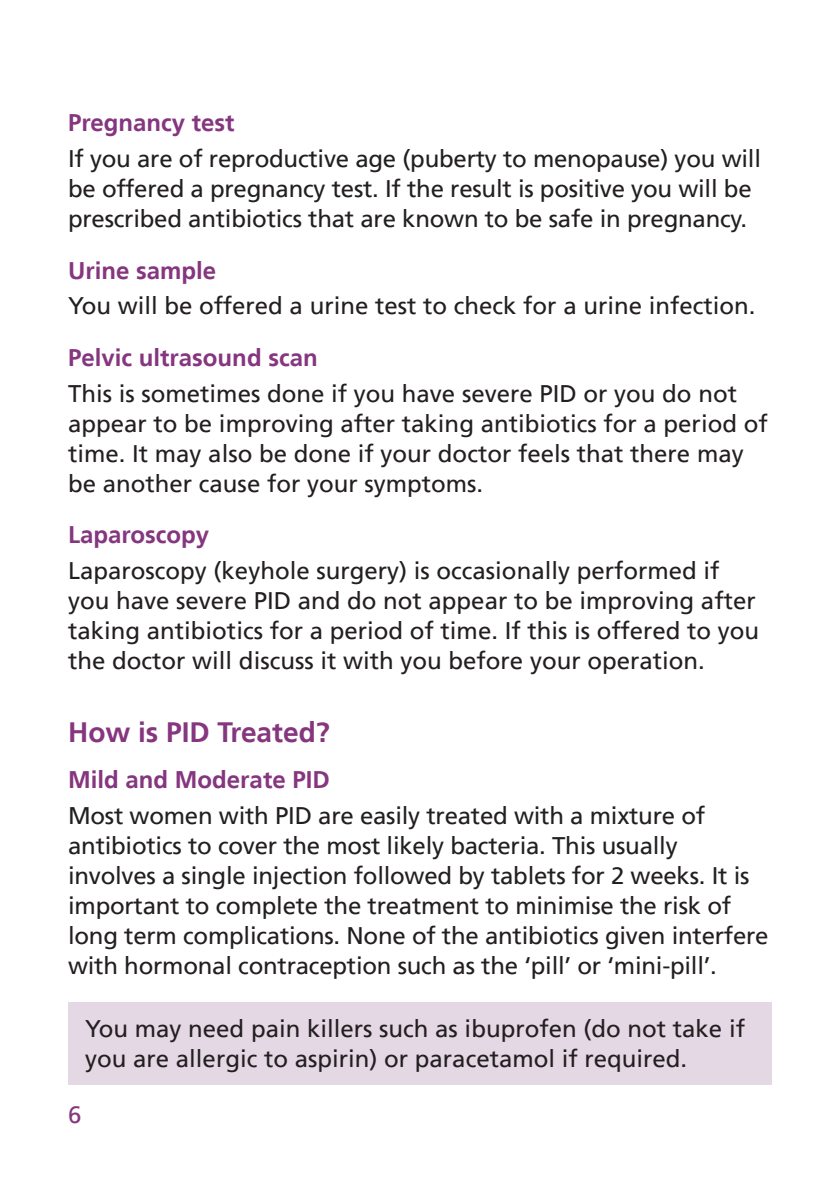
<style>
.page{position:relative;width:840px;height:1191px;background:#fff}
.page>*{position:absolute;margin:0;border:0;box-sizing:border-box;transform-origin:0 0}
.Main_Headings{font:700 28px "Frutiger LT";color:#85367f}
.Body_Text{font:24px/30px "Frutiger LT";color:#231f20}
.Sub_Heading{font:700 24px "Frutiger LT";color:#85367f}
.t1{font:24px "Frutiger LT";color:#85367f}
</style>
<div class="page">
<div style="left:68px;top:1002px;width:703px;height:82px;background:#e4d8e5"></div>
<p class="Sub_Heading" style="left:68px;top:109px;width:168px">Pregnancy test</p>
<p class="Body_Text" style="left:68px;top:144px;width:694px">If you are of reproductive age (puberty to menopause) you will be offered a pregnancy test. If the result is positive you will be prescribed antibiotics that are known to be safe in pregnancy.</p>
<p class="Sub_Heading" style="left:68px;top:256px;width:150px">Urine sample</p>
<p class="Body_Text" style="left:68px;top:291px;width:688px">You will be offered a urine test to check for a urine infection.</p>
<p class="Sub_Heading" style="left:68px;top:343px;width:251px">Pelvic ultrasound scan</p>
<p class="Body_Text" style="left:68px;top:378px;width:700px">This is sometimes done if you have severe PID or you do not appear to be improving after taking antibiotics for a period of time. It may also be done if your doctor feels that there may be another cause for your symptoms.</p>
<p class="Sub_Heading" style="left:68px;top:520px;width:142px">Laparoscopy</p>
<p class="Body_Text" style="left:68px;top:555px;width:692px">Laparoscopy (keyhole surgery) is occasionally performed if you have severe PID and do not appear to be improving after taking antibiotics for a period of time. If this is offered to you the doctor will discuss it with you before your operation.</p>
<p class="Main_Headings" style="left:68px;top:716px;width:263px">How is PID Treated?</p>
<p class="Sub_Heading" style="left:68px;top:765px;width:263px">Mild and Moderate PID</p>
<p class="Body_Text" style="left:68px;top:800px;width:701px">Most women with PID are easily treated with a mixture of antibiotics to cover the most likely bacteria. This usually involves a single injection followed by tablets for 2 weeks. It is important to complete the treatment to minimise the risk of long term complications. None of the antibiotics given interfere with hormonal contraception such as the ‘pill’ or ‘mini-pill’.</p>
<p class="Body_Text" style="left:85px;top:1013px;width:661px">You may need pain killers such as ibuprofen (do not take if you are allergic to aspirin) or paracetamol if required.</p>
<p class="t1" style="left:68px;top:1101px;width:15px">6</p>
</div>
